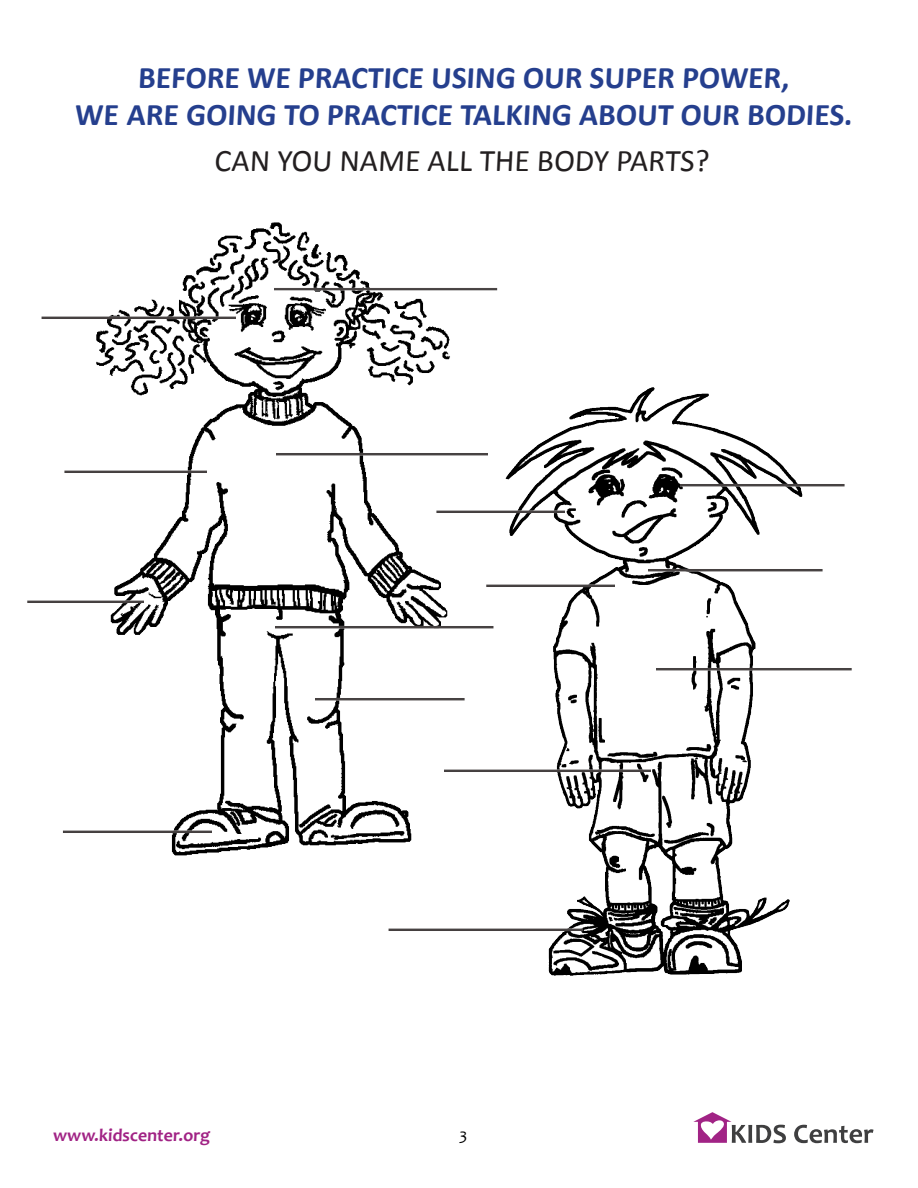
<style>
.page{position:relative;width:918px;height:1188px;background:#fff}
.page>*{position:absolute;margin:0;border:0;box-sizing:border-box;transform-origin:0 0}
.t1{font:700 31.5px "Calibri";color:#253f8e}
.t2{font:31.5px "Calibri";color:#231f20}
.t3{font:700 18px "Candara";color:#a12385}
.t4{font:16.5px "Candara";color:#000}
</style>
<div class="page">
<svg style="left:794px;top:1125px;width:80px;height:18px"></svg>
<svg style="left:693px;top:1112px;width:93px;height:31px"></svg>
<img style="left:96px;top:222px;width:354px;height:631px">
<img style="left:274px;top:266px;width:224px;height:46px">
<img style="left:41px;top:290px;width:195px;height:54px">
<img style="left:276px;top:428px;width:135px;height:46px">
<img style="left:64px;top:444px;width:142px;height:54px">
<img style="left:316px;top:673px;width:95px;height:46px">
<img style="left:62px;top:804px;width:150px;height:52px">
<img style="left:27px;top:574px;width:116px;height:54px">
<img style="left:275px;top:601px;width:136px;height:46px">
<img style="left:411px;top:356px;width:379px;height:620px">
<img style="left:388px;top:902px;width:195px;height:54px">
<img style="left:649px;top:544px;width:174px;height:46px">
<img style="left:445px;top:743px;width:206px;height:54px">
<img style="left:680px;top:459px;width:165px;height:46px">
<img style="left:482px;top:558px;width:132px;height:54px">
<img style="left:435px;top:484px;width:129px;height:54px">
<img style="left:656px;top:643px;width:196px;height:46px">
<p class="t1" style="left:138px;top:57px;width:655px">BEFORE WE PRACTICE USING OUR SUPER POWER,</p>
<p class="t1" style="left:75px;top:95px;width:782px">WE ARE GOING TO PRACTICE TALKING ABOUT OUR BODIES.</p>
<p class="t2" style="left:214px;top:141px;width:498px">CAN YOU NAME ALL THE BODY PARTS?</p>
<p class="t3" style="left:53px;top:1124px;width:160px">www.kidscenter.org</p>
<p class="t4" style="left:459px;top:1124px;width:11px">3</p>
</div>
